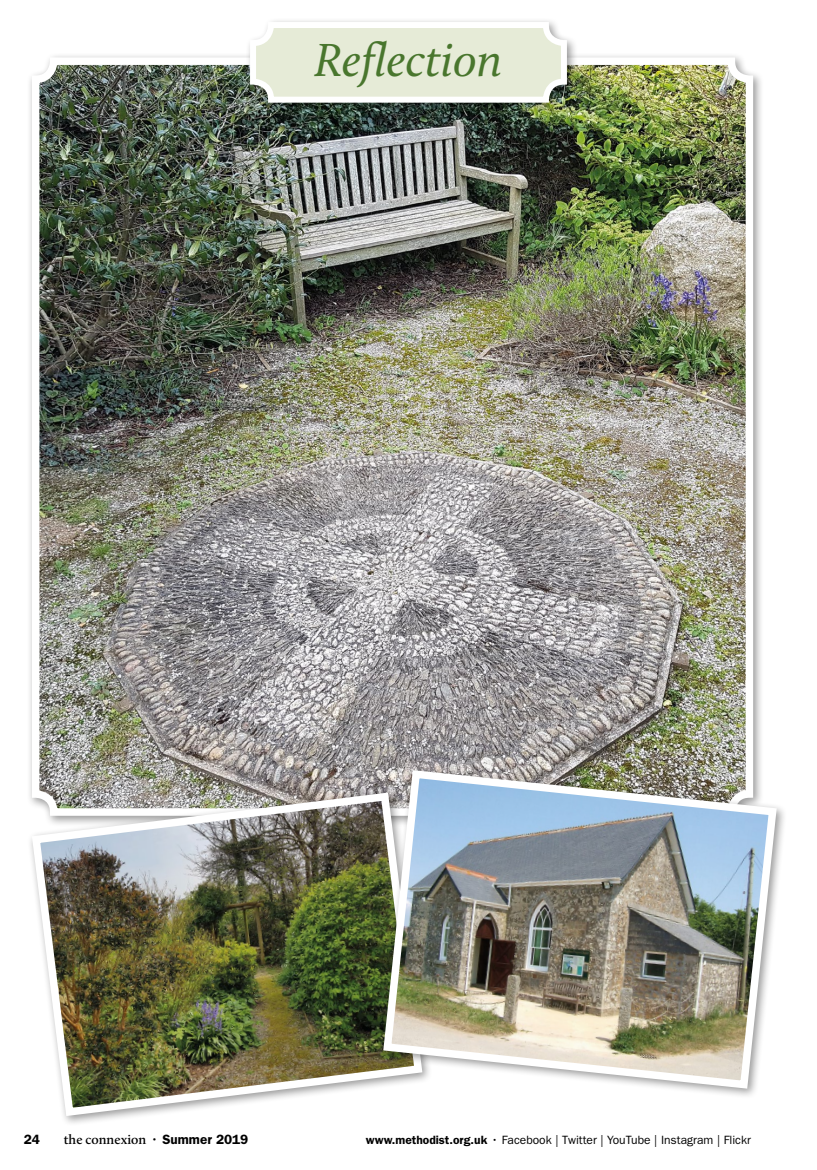
<style>
.page{position:relative;width:817px;height:1170px;background:#fff}
.page>*{position:absolute;margin:0;border:0;box-sizing:border-box;transform-origin:0 0}
.t1{font:italic 48px "Calluna";color:#49762d}
.t2{font:600 13.5px "Calluna";color:#000}
.t3{font:600 13.5px "Franklin Gothic";color:#000}
.t4{font:12px "Franklin Gothic";color:#000}
.s1{font-family:"Franklin Gothic";font-weight:400}
.s2{font-family:"Franklin Gothic"}
.s3{font-weight:600}
</style>
<div class="page">
<div style="left:27px;top:52px;width:737px;height:775px;background:#000;opacity:.4"></div>
<img style="left:36px;top:61px;width:713px;height:726px">
<div style="left:32px;top:57px;width:721px;height:758px;border:8px solid #fff;border-radius:18px"></div>
<div style="left:27px;top:787px;width:406px;height:339px;background:#fff"></div>
<img style="left:29px;top:788px;width:349px;height:332px">
<div style="left:378px;top:765px;width:409px;height:334px;background:#fff"></div>
<img style="left:379px;top:766px;width:401px;height:326px">
<div style="left:245px;top:17px;width:333px;height:97px;background:#000;opacity:.4"></div>
<div style="left:253px;top:25px;width:311px;height:75px;background:#e6ebd7;border-radius:18px"></div>
<div style="left:250px;top:22px;width:317px;height:81px;border:6px solid #fff;border-radius:18px"></div>
<h1 class="t1" style="left:314px;top:31px;width:190px">Reflection</h1>
<p class="t3" style="left:24px;top:1130px;width:18px">24</p>
<p class="t2" style="left:64px;top:1130px;width:186px">the connexion <span class="s1">•</span> <span class="s2">Summer 2019</span></p>
<p class="t4" style="left:366px;top:1132px;width:386px"><span class="s3">www.methodist.org.uk</span> • Facebook | Twitter | YouTube | Instagram | Flickr</p>
</div>
